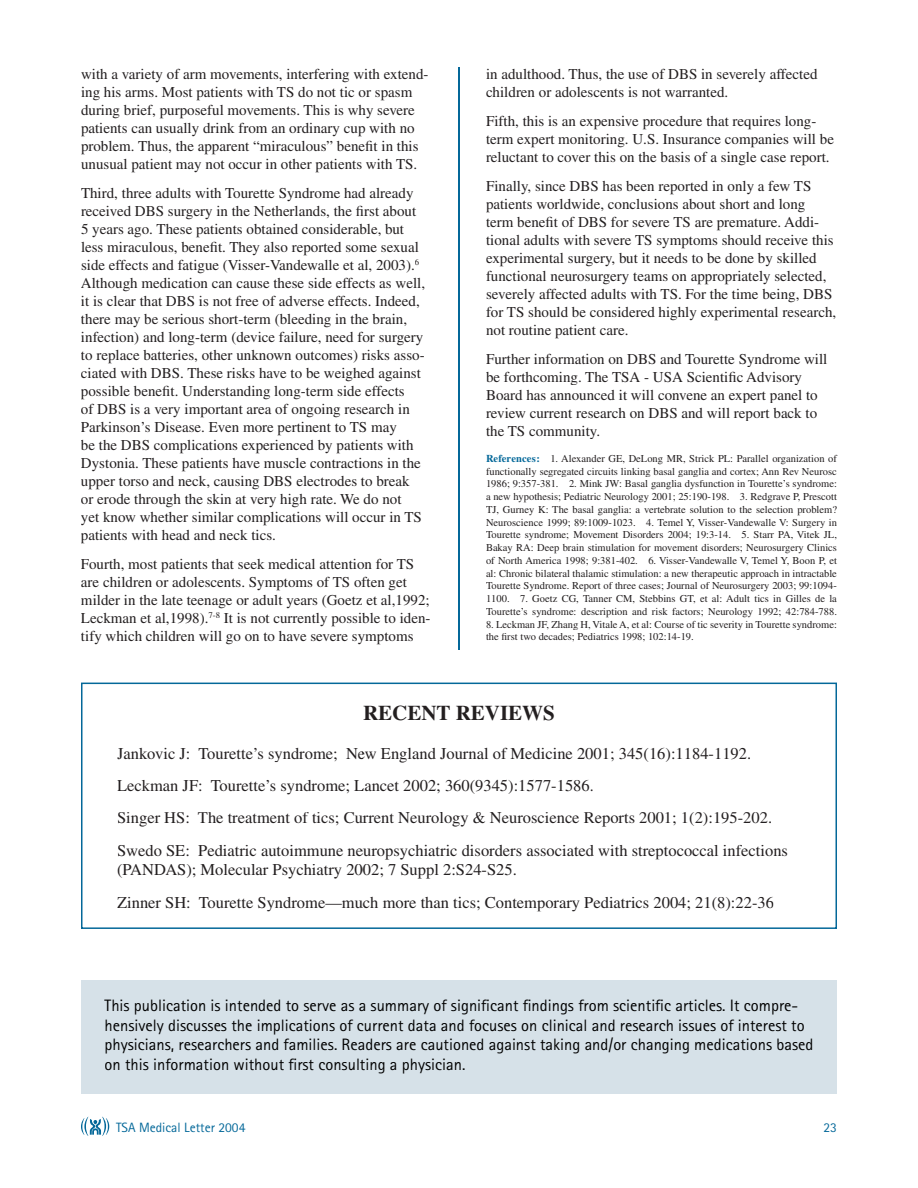
<style>
.page{position:relative;width:918px;height:1188px;background:#fff}
.page>*{position:absolute;margin:0;border:0;box-sizing:border-box;transform-origin:0 0}
.t1{font:700 21px "Times";color:#231f20}
.t2{font:16.5px/32.4px "Times";color:#231f20}
.t3{font:16.5px/19.5px "Rotis Sans Serif";color:#000}
.t4{font:15px/18px "Times";color:#231f20}
.t5{font:13.5px "Rotis Sans Serif";color:#046899}
.t6{font:10.5px/12.8px "Times";color:#231f20;text-align:justify}
.s1{font-weight:700;color:#046899}
</style>
<div class="page">
<hr style="left:458px;top:68px;width:1px;height:1026px;background:#046899">
<svg style="left:81px;top:1117px;width:28px;height:19px"></svg>
<div style="left:363px;top:650px;width:174px;height:444px;background:#fff"></div>
<svg style="left:81px;top:683px;width:756px;height:246px"></svg>
<div style="left:364px;top:705px;width:173px;height:15px;background:#fff"></div>
<div style="left:363px;top:747px;width:174px;height:15px;background:#fff"></div>
<div style="left:363px;top:780px;width:174px;height:15px;background:#fff"></div>
<div style="left:363px;top:812px;width:174px;height:15px;background:#fff"></div>
<div style="left:363px;top:845px;width:174px;height:15px;background:#fff"></div>
<div style="left:363px;top:864px;width:153px;height:15px;background:#fff"></div>
<div style="left:363px;top:897px;width:174px;height:15px;background:#fff"></div>
<div style="left:81px;top:980px;width:756px;height:114px;background:#d6e1e8"></div>
<p class="t4" style="left:81px;top:65px;width:349px">with a variety of arm movements, interfering with extend&shy;ing his arms. Most patients with TS do not tic or spasm during brief, purposeful movements. This is why severe patients can usually drink from an ordinary cup with no problem. Thus, the apparent “miraculous” benefit in this unusual patient may not occur in other patients with TS.</p>
<p class="t4" style="left:81px;top:184px;width:346px">Third, three adults with Tourette Syndrome had already received DBS surgery in the Netherlands, the first about 5 years ago. These patients obtained considerable, but less miraculous, benefit. They also reported some sexual side effects and fatigue (Visser-Vandewalle et al, 2003).<sup>6<br></sup>Although medication can cause these side effects as well, it is clear that DBS is not free of adverse effects. Indeed, there may be serious short-term (bleeding in the brain, infection) and long-term (device failure, need for surgery to replace batteries, other unknown outcomes) risks asso&shy;ciated with DBS. These risks have to be weighed against possible benefit. Understanding long-term side effects<br>of DBS is a very important area of ongoing research in Parkinson’s Disease. Even more pertinent to TS may<br>be the DBS complications experienced by patients with Dystonia. These patients have muscle contractions in the upper torso and neck, causing DBS electrodes to break or erode through the skin at very high rate. We do not<br>yet know whether similar complications will occur in TS patients with head and neck tics.</p>
<p class="t4" style="left:81px;top:555px;width:351px">Fourth, most patients that seek medical attention for TS are children or adolescents. Symptoms of TS often get milder in the late teenage or adult years (Goetz et al,1992; Leckman et al,1998).<sup>7-8</sup> It is not currently possible to iden&shy;tify which children will go on to have severe symptoms</p>
<p class="t4" style="left:486px;top:65px;width:333px">in adulthood. Thus, the use of DBS in severely affected children or adolescents is not warranted.</p>
<p class="t4" style="left:486px;top:112px;width:350px">Fifth, this is an expensive procedure that requires long&shy;term expert monitoring. U.S. Insurance companies will be reluctant to cover this on the basis of a single case report.</p>
<p class="t4" style="left:486px;top:177px;width:352px">Finally, since DBS has been reported in only a few TS patients worldwide, conclusions about short and long term benefit of DBS for severe TS are premature. Addi&shy;tional adults with severe TS symptoms should receive this experimental surgery, but it needs to be done by skilled functional neurosurgery teams on appropriately selected, severely affected adults with TS. For the time being, DBS for TS should be considered highly experimental research, not routine patient care.</p>
<p class="t4" style="left:486px;top:350px;width:343px">Further information on DBS and Tourette Syndrome will be forthcoming. The TSA - USA Scientific Advisory Board has announced it will convene an expert panel to review current research on DBS and will report back to the TS community.</p>
<p class="t6" style="left:486px;top:452px;width:353px"><span class="s1">References:</span> 1. Alexander GE, DeLong MR, Strick PL: Parallel organization of functionally segregated circuits linking basal ganglia and cortex; Ann Rev Neurosc 1986; 9:357-381. 2. Mink JW: Basal ganglia dysfunction in Tourette’s syndrome: a new hypothesis; Pediatric Neurology 2001; 25:190-198. 3. Redgrave P, Prescott TJ, Gurney K: The basal ganglia: a vertebrate solution to the selection problem?<br>Neuroscience 1999; 89:1009-1023. 4. Temel Y, Visser-Vandewalle V: Surgery in Tourette syndrome; Movement Disorders 2004; 19:3-14. 5. Starr PA, Vitek JL, Bakay RA: Deep brain stimulation for movement disorders; Neurosurgery Clinics of North America 1998; 9:381-402. 6. Visser-Vandewalle V, Temel Y, Boon P, et al: Chronic bilateral thalamic stimulation: a new therapeutic approach in intractable Tourette Syndrome. Report of three cases; Journal of Neurosurgery 2003; 99:1094- 1100. 7. Goetz CG, Tanner CM, Stebbins GT, et al: Adult tics in Gilles de la Tourette’s syndrome: description and risk factors; Neurology 1992; 42:784-788.</p>
<p class="t6" style="left:486px;top:618px;width:352px">8. Leckman JF, Zhang H, Vitale A, et al: Course of tic severity in Tourette syndrome: the first two decades; Pediatrics 1998; 102:14-19.</p>
<h1 class="t1" style="left:363px;top:700px;width:193px">RECENT REVIEWS</h1>
<p class="t2" style="left:117px;top:737px;width:672px">Jankovic J: Tourette’s syndrome; New England Journal of Medicine 2001; 345(16):1184-1192.<br>Leckman JF: Tourette’s syndrome; Lancet 2002; 360(9345):1577-1586.<br>Singer HS: The treatment of tics; Current Neurology &amp; Neuroscience Reports 2001; 1(2):195-202.<br>Swedo SE: Pediatric autoimmune neuropsychiatric disorders associated with streptococcal infections</p>
<p class="t2" style="left:117px;top:854px;width:658px">(PANDAS); Molecular Psychiatry 2002; 7 Suppl 2:S24-S25.<br>Zinner SH: Tourette Syndrome—much more than tics; Contemporary Pediatrics 2004; 21(8):22-36</p>
<p class="t3" style="left:105px;top:996px;width:710px">This publication is intended to serve as a summary of significant findings from scientific articles. It compre&shy;hensively discusses the implications of current data and focuses on clinical and research issues of interest to physicians, researchers and families. Readers are cautioned against taking and/or changing medications based on this information without first consulting a physician.</p>
<p class="t5" style="left:116px;top:1119px;width:131px">TSA Medical Letter 2004</p>
<p class="t5" style="left:823px;top:1119px;width:15px">23</p>
</div>
